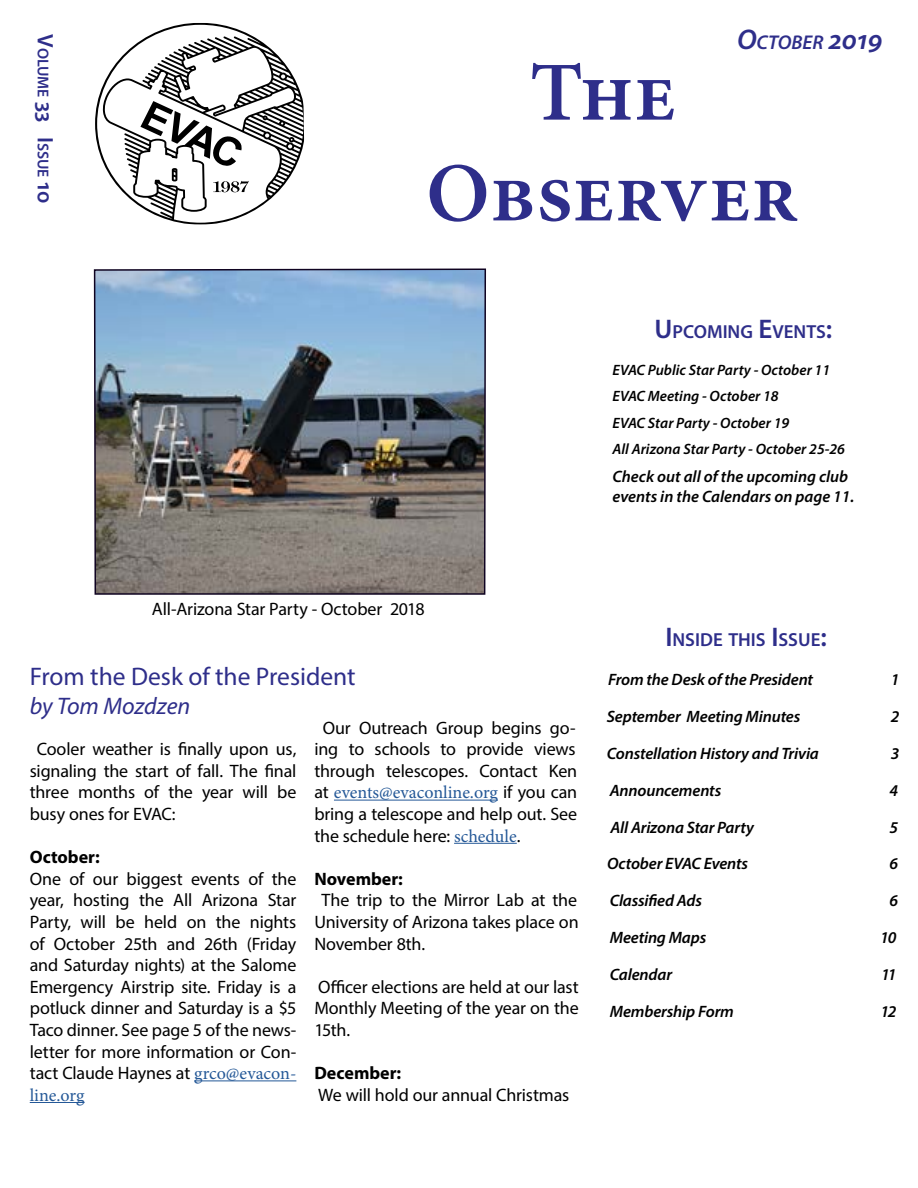
<style>
.page{position:relative;width:918px;height:1188px;background:#fff}
.page>*{position:absolute;margin:0;border:0;box-sizing:border-box;transform-origin:0 0}
.t1{font:600 84px/100.8px "Minion Pro";color:#2e2e8a;text-align:center}
.t2{font:25.5px "Myriad Pro";color:#2e2e8a}
.t3{font:italic 24px "Myriad Pro";letter-spacing:-.005em;color:#2e2e8a}
.t4{font:italic 600 19.95px "Myriad Pro";color:#2e2e8a}
.t5{font:600 18.9px "Myriad Pro";color:#2e2e8a}
.t6{font:18px/21.6px "Myriad Pro";letter-spacing:-.01em;color:#000;text-align:justify}
.t7{font:18px "Minion Pro";color:#245897}
.t8{font:700 18px "Myriad Pro";color:#000}
.t9{font:italic 600 16.5px/19.8px "Myriad Pro";letter-spacing:-.01em;color:#000}
.t10{font:600 15.75px "Myriad Pro";color:#2e2e8a}
.t11{font:italic 600 15px/26.5px "Myriad Pro";color:#000}
.s1{font-size:22.5px}
.s2{font-size:28.5px}
.s3{font-size:27px}
.s4{font-family:"Myriad Pro";color:#000}
.s5{font-family:"Minion Pro";color:#245897}
</style>
<div class="page">
<svg style="left:95px;top:23px;width:210px;height:202px"></svg>
<hr style="left:194px;top:1080px;width:102px;height:1px;background:#245897">
<hr style="left:30px;top:1102px;width:54px;height:1px;background:#245897">
<hr style="left:334px;top:800px;width:164px;height:1px;background:#245897">
<hr style="left:454px;top:843px;width:63px;height:1px;background:#245897">
<img style="left:93px;top:268px;width:393px;height:327px">
<p class="t10" style="left:53px;top:34px;width:171px;rotate:90deg"><span class="s1">V</span>OLUME <span class="s1">33 I</span> SSUE <span class="s1">10</span></p>
<p class="t4" style="left:737px;top:30px;width:147px"><span class="s2">O</span>CTOBER <span class="s2">2019</span></p>
<h1 class="t1" style="left:426px;top:42px;width:374px">The<br>Observer</h1>
<p class="t6" style="left:152px;top:598px;width:274px">All-Arizona Star Party - October 2018</p>
<p class="t5" style="left:655px;top:320px;width:179px"><span class="s3">U</span>PCOMING <span class="s3">E</span>VENTS<span class="s3">:</span></p>
<p class="t11" style="left:612px;top:356px;width:234px">EVAC Public Star Party - October 11<br>EVAC Meeting - October 18<br>EVAC Star Party - October 19<br>All Arizona Star Party - October 25-26</p>
<p class="t9" style="left:612px;top:467px;width:243px">Check out all of the upcoming club events in the Calendars on page 11.</p>
<p class="t5" style="left:665px;top:628px;width:163px"><span class="s3">I</span> NSIDE THIS <span class="s3">I</span>SSUE<span class="s3">:</span></p>
<h2 class="t2" style="left:30px;top:661px;width:327px">From the Desk of the President</h2>
<h3 class="t3" style="left:30px;top:691px;width:162px">by Tom Mozdzen</h3>
<p class="t6" style="left:314px;top:716px;width:264px;text-align:center">Our Outreach Group begins go&shy;ing to schools to provide views through telescopes. Contact Ken</p>
<p class="t7" style="left:314px;top:780px;width:264px"><span class="s4">at</span> events@evaconline.org <span class="s4">if you can</span></p>
<p class="t6" style="left:314px;top:803px;width:264px">bring a telescope and help out. See the schedule here: <span class="s5">schedule</span>.</p>
<p class="t8" style="left:314px;top:867px;width:90px">November:</p>
<p class="t6" style="left:314px;top:889px;width:266px;text-indent:7px">The trip to the Mirror Lab at the University of Arizona takes place on November 8th.</p>
<p class="t6" style="left:314px;top:976px;width:266px">Officer elections are held at our last Monthly Meeting of the year on the 15th.</p>
<p class="t8" style="left:314px;top:1061px;width:88px">December:</p>
<p class="t6" style="left:318px;top:1084px;width:253px">We will hold our annual Christmas</p>
<p class="t6" style="left:30px;top:738px;width:268px;text-indent:7px">Cooler weather is finally upon us, signaling the start of fall. The final three months of the year will be busy ones for EVAC:</p>
<p class="t8" style="left:30px;top:845px;width:72px">October:</p>
<p class="t6" style="left:30px;top:868px;width:268px">One of our biggest events of the year, hosting the All Arizona Star Party, will be held on the nights of October 25th and 26th (Friday and Saturday nights) at the Salome Emergency Airstrip site. Friday is a potluck dinner and Saturday is a $5<br>Taco dinner. See page 5 of the news&shy;letter for more information or Con&shy;tact Claude Haynes at <span class="s5">grco@evacon-</span></p>
<p class="t7" style="left:30px;top:1083px;width:56px">line.org</p>
<p class="t9" style="left:608px;top:669px;width:207px">From the Desk of the President</p>
<p class="t9" style="left:891px;top:669px;width:10px">1</p>
<p class="t9" style="left:607px;top:706px;width:195px">September Meeting Minutes</p>
<p class="t9" style="left:891px;top:706px;width:10px">2</p>
<p class="t9" style="left:607px;top:743px;width:214px">Constellation History and Trivia</p>
<p class="t9" style="left:891px;top:743px;width:10px">3</p>
<p class="t9" style="left:610px;top:780px;width:113px">Announcements</p>
<p class="t9" style="left:889px;top:780px;width:10px">4</p>
<p class="t9" style="left:610px;top:817px;width:145px">All Arizona Star Party</p>
<p class="t9" style="left:889px;top:817px;width:10px">5</p>
<p class="t9" style="left:607px;top:854px;width:143px">October EVAC Events</p>
<p class="t9" style="left:889px;top:854px;width:10px">6</p>
<p class="t9" style="left:610px;top:890px;width:94px">Classified Ads</p>
<p class="t9" style="left:889px;top:890px;width:10px">6</p>
<p class="t9" style="left:610px;top:927px;width:98px">Meeting Maps</p>
<p class="t9" style="left:880px;top:927px;width:18px">10</p>
<p class="t9" style="left:610px;top:964px;width:64px">Calendar</p>
<p class="t9" style="left:881px;top:964px;width:17px">11</p>
<p class="t9" style="left:610px;top:1001px;width:126px">Membership Form</p>
<p class="t9" style="left:881px;top:1001px;width:17px">12</p>
</div>
